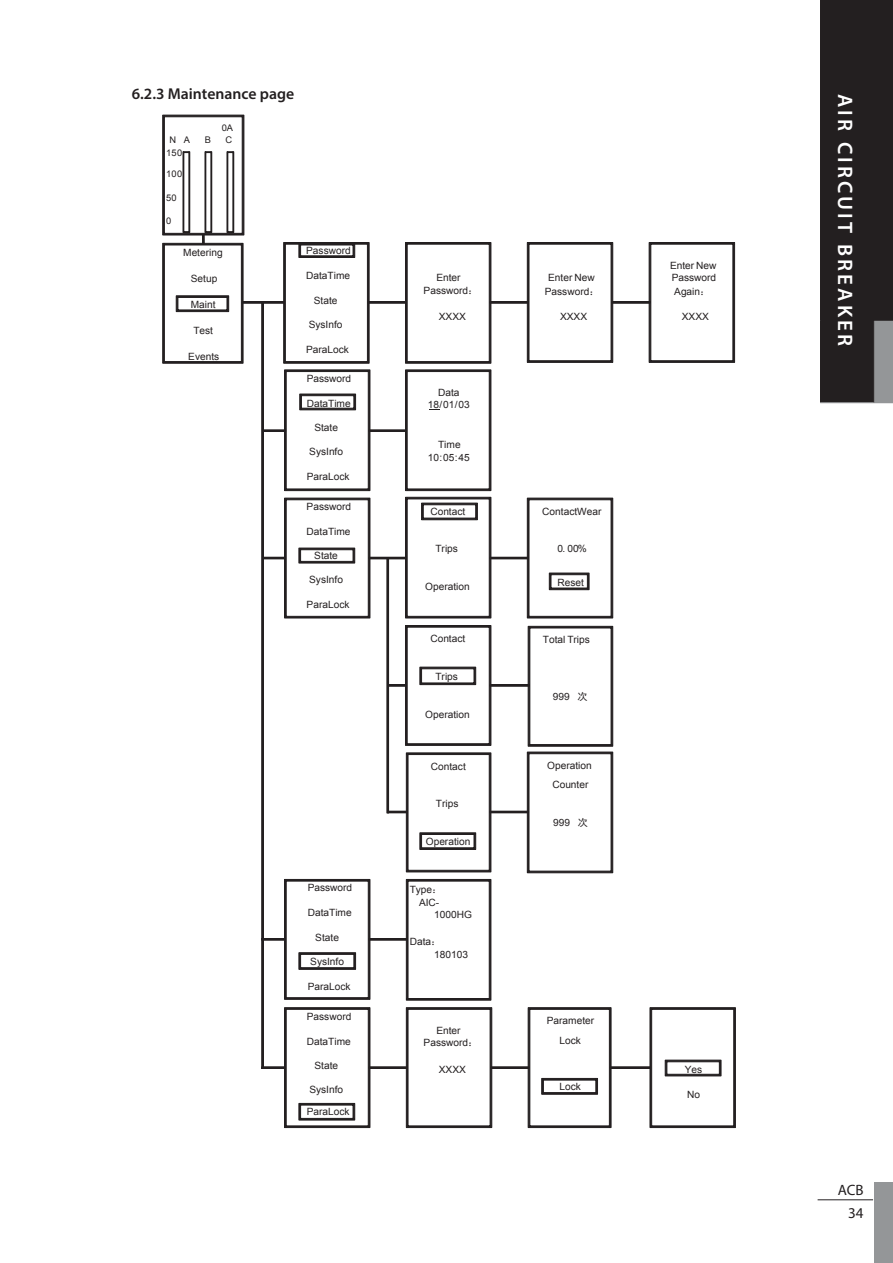
<style>
.page{position:relative;width:893px;height:1263px;background:#fff}
.page>*{position:absolute;margin:0;border:0;box-sizing:border-box;transform-origin:0 0}
.t1{font:600 21px "Myriad Pro";letter-spacing:.15em;color:#fff}
.t2{font:600 15.75px "Myriad Pro";color:#231f20}
.t3{font:15px/23.4px "Myriad Pro";color:#231f20;text-align:right}
.t4{font:10.05px/13.4px "Arial";color:#231f20;text-align:center}
.t5{font:9.15px "Arial";letter-spacing:.045em;color:#231f20}
.s1{font-family:"Sim Sun"}
.s2{font-family:"Sim Hei"}
</style>
<div class="page">
<div style="left:874px;top:1182px;width:19px;height:81px;background:#949698"></div>
<hr style="left:818px;top:1199px;width:55px;height:1px;background:#231f20">
<div style="left:820px;top:0;width:73px;height:403px;background:#231f20"></div>
<hr style="left:873px;top:0;width:1px;height:321px;background:#231f20">
<hr style="left:873px;top:321px;width:1px;height:81px;background:#231f20">
<hr style="left:820px;top:402px;width:54px;height:1px;background:#949698">
<svg style="left:284px;top:242px;width:85px;height:121px"></svg>
<svg style="left:405px;top:242px;width:86px;height:121px"></svg>
<svg style="left:527px;top:242px;width:86px;height:120px"></svg>
<svg style="left:649px;top:242px;width:86px;height:120px"></svg>
<svg style="left:405px;top:370px;width:86px;height:121px"></svg>
<svg style="left:405px;top:497px;width:86px;height:121px"></svg>
<svg style="left:527px;top:498px;width:86px;height:120px"></svg>
<svg style="left:528px;top:626px;width:85px;height:120px"></svg>
<svg style="left:527px;top:752px;width:86px;height:121px"></svg>
<div style="left:242px;top:302px;width:42px;height:1px;border:1px solid #231f20"></div>
<div style="left:368px;top:302px;width:38px;height:1px;border:1px solid #231f20"></div>
<div style="left:369px;top:430px;width:37px;height:1px;border:1px solid #231f20"></div>
<div style="left:369px;top:557px;width:37px;height:2px;border:1px solid #231f20"></div>
<div style="left:490px;top:557px;width:38px;height:2px;border:1px solid #231f20"></div>
<div style="left:490px;top:685px;width:39px;height:1px;border:1px solid #231f20"></div>
<div style="left:490px;top:811px;width:39px;height:2px;border:1px solid #231f20"></div>
<div style="left:387px;top:558px;width:2px;height:255px;border:1px solid #231f20"></div>
<svg style="left:388px;top:625px;width:103px;height:120px"></svg>
<svg style="left:388px;top:753px;width:103px;height:119px"></svg>
<svg style="left:284px;top:879px;width:86px;height:120px"></svg>
<svg style="left:406px;top:879px;width:85px;height:121px"></svg>
<svg style="left:406px;top:1007px;width:86px;height:120px"></svg>
<svg style="left:528px;top:1007px;width:83px;height:120px"></svg>
<svg style="left:650px;top:1007px;width:85px;height:120px"></svg>
<svg style="left:284px;top:498px;width:86px;height:120px"></svg>
<div style="left:490px;top:302px;width:38px;height:1px;border:1px solid #231f20"></div>
<div style="left:612px;top:302px;width:38px;height:1px;border:1px solid #231f20"></div>
<div style="left:262px;top:303px;width:1px;height:765px;border:1px solid #231f20"></div>
<svg style="left:262px;top:370px;width:108px;height:121px"></svg>
<div style="left:263px;top:557px;width:23px;height:2px;border:1px solid #231f20"></div>
<div style="left:262px;top:938px;width:23px;height:2px;border:1px solid #231f20"></div>
<div style="left:369px;top:938px;width:37px;height:2px;border:1px solid #231f20"></div>
<svg style="left:262px;top:1007px;width:108px;height:120px"></svg>
<div style="left:369px;top:1067px;width:38px;height:1px;border:1px solid #231f20"></div>
<div style="left:491px;top:1067px;width:38px;height:1px;border:1px solid #231f20"></div>
<div style="left:610px;top:1067px;width:40px;height:1px;border:1px solid #231f20"></div>
<svg style="left:163px;top:115px;width:81px;height:248px"></svg>
<h2 class="t2" style="left:132px;top:83px;width:164px">6.2.3 Maintenance page</h2>
<p class="t5" style="left:222px;top:122px;width:13px">0A</p>
<p class="t5" style="left:169px;top:134px;width:22px">N A</p>
<p class="t5" style="left:205px;top:134px;width:8px">B</p>
<p class="t5" style="left:226px;top:134px;width:8px">C</p>
<p class="t5" style="left:166px;top:147px;width:18px">150</p>
<p class="t5" style="left:166px;top:168px;width:18px">100</p>
<p class="t5" style="left:166px;top:192px;width:12px">50</p>
<p class="t5" style="left:166px;top:215px;width:7px">0</p>
<p class="t4" style="left:183px;top:246px;width:41px">Metering</p>
<p class="t4" style="left:191px;top:272px;width:28px">Setup</p>
<p class="t4" style="left:191px;top:298px;width:26px">Maint</p>
<p class="t4" style="left:193px;top:324px;width:21px">Test</p>
<p class="t4" style="left:188px;top:350px;width:33px">Events</p>
<p class="t4" style="left:306px;top:244px;width:46px">Password</p>
<p class="t4" style="left:306px;top:269px;width:45px">DataTime</p>
<p class="t4" style="left:314px;top:293px;width:25px">State</p>
<p class="t4" style="left:309px;top:318px;width:35px">SysInfo</p>
<p class="t4" style="left:306px;top:343px;width:44px">ParaLock</p>
<p class="t4" style="left:307px;top:372px;width:46px">Password</p>
<p class="t4" style="left:307px;top:397px;width:45px">DataTime</p>
<p class="t4" style="left:314px;top:421px;width:25px">State</p>
<p class="t4" style="left:309px;top:445px;width:35px">SysInfo</p>
<p class="t4" style="left:307px;top:470px;width:44px">ParaLock</p>
<p class="t4" style="left:307px;top:500px;width:46px">Password</p>
<p class="t4" style="left:307px;top:525px;width:45px">DataTime</p>
<p class="t4" style="left:314px;top:549px;width:25px">State</p>
<p class="t4" style="left:309px;top:573px;width:35px">SysInfo</p>
<p class="t4" style="left:307px;top:598px;width:44px">ParaLock</p>
<p class="t4" style="left:308px;top:881px;width:46px">Password</p>
<p class="t4" style="left:308px;top:906px;width:45px">DataTime</p>
<p class="t4" style="left:315px;top:930px;width:25px">State</p>
<p class="t4" style="left:310px;top:955px;width:35px">SysInfo</p>
<p class="t4" style="left:308px;top:979px;width:44px">ParaLock</p>
<p class="t4" style="left:307px;top:1010px;width:46px">Password</p>
<p class="t4" style="left:307px;top:1034px;width:45px">DataTime</p>
<p class="t4" style="left:314px;top:1059px;width:25px">State</p>
<p class="t4" style="left:309px;top:1083px;width:35px">SysInfo</p>
<p class="t4" style="left:307px;top:1105px;width:44px">ParaLock</p>
<p class="t4" style="left:424px;top:271px;width:56px">Enter<br>Password<span class="s1">：</span></p>
<p class="t4" style="left:439px;top:310px;width:29px">XXXX</p>
<p class="t4" style="left:428px;top:386px;width:43px;line-height:12.5px">Data<br>18/01/03</p>
<p class="t4" style="left:428px;top:437px;width:43px">Time<br>10:05:45</p>
<p class="t4" style="left:430px;top:504px;width:36px">Contact</p>
<p class="t4" style="left:435px;top:542px;width:24px">Trips</p>
<p class="t4" style="left:425px;top:580px;width:46px">Operation</p>
<p class="t4" style="left:430px;top:632px;width:36px">Contact</p>
<p class="t4" style="left:435px;top:670px;width:24px">Trips</p>
<p class="t4" style="left:425px;top:708px;width:46px">Operation</p>
<p class="t4" style="left:431px;top:759px;width:36px">Contact</p>
<p class="t4" style="left:436px;top:797px;width:24px">Trips</p>
<p class="t4" style="left:426px;top:835px;width:46px">Operation</p>
<p class="t4" style="left:410px;top:882px;width:34px">Type<span class="s1">：</span></p>
<p class="t4" style="left:419px;top:896px;width:22px">AIC-</p>
<p class="t4" style="left:434px;top:908px;width:39px">1000HG</p>
<p class="t4" style="left:434px;top:935px;width:35px;line-height:12.5px;text-align:left;text-indent:-25px">Data<span class="s1">：<br></span>180103</p>
<p class="t4" style="left:424px;top:1024px;width:56px;line-height:12.5px">Enter<br>Password<span class="s1">：</span></p>
<p class="t4" style="left:439px;top:1062px;width:29px">XXXX</p>
<p class="t4" style="left:545px;top:271px;width:56px">Enter New<br>Password<span class="s1">：</span></p>
<p class="t4" style="left:560px;top:310px;width:29px">XXXX</p>
<p class="t4" style="left:670px;top:259px;width:48px;line-height:12.9px;text-align:justify">Enter New Password Again<span class="s1">：</span></p>
<p class="t4" style="left:682px;top:310px;width:29px">XXXX</p>
<p class="t4" style="left:542px;top:505px;width:61px">ContactWear</p>
<p class="t4" style="left:557px;top:542px;width:31px">0. 00%</p>
<p class="t4" style="left:557px;top:576px;width:28px">Reset</p>
<p class="t4" style="left:543px;top:633px;width:49px">Total Trips</p>
<p class="t4" style="left:553px;top:689px;width:36px">999 <span class="s2">次</span></p>
<p class="t4" style="left:547px;top:756px;width:46px;line-height:19.2px">Operation<br>Counter</p>
<p class="t4" style="left:553px;top:816px;width:36px">999 <span class="s2">次</span></p>
<p class="t4" style="left:547px;top:1011px;width:49px;line-height:19.2px">Parameter<br>Lock</p>
<p class="t4" style="left:559px;top:1080px;width:23px">Lock</p>
<p class="t4" style="left:685px;top:1062px;width:19px">Yes</p>
<p class="t4" style="left:687px;top:1088px;width:14px">No</p>
<h1 class="t1" style="left:858px;top:94px;width:254px;rotate:90deg">AIR CIRCUIT BREAKER</h1>
<h3 class="t3" style="left:838px;top:1178px;width:27px">ACB<br>34</h3>
</div>
